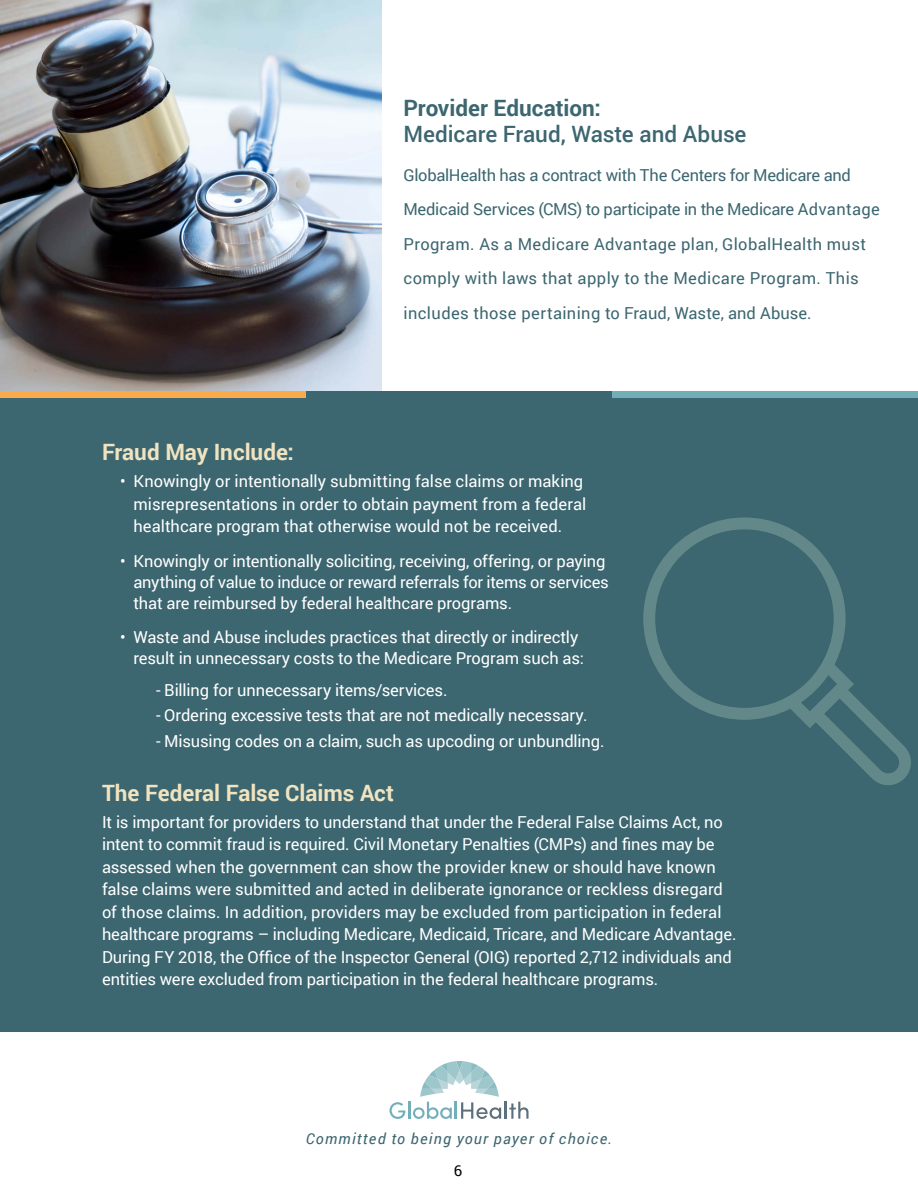
<style>
.page{position:relative;width:918px;height:1188px;background:#fff}
.page>*{position:absolute;margin:0;border:0;box-sizing:border-box;transform-origin:0 0}
.t1{font:700 22.5px "Roboto";color:#f0e3c0}
.t2{font:500 22.5px "Roboto";color:#3c6670}
.t3{font:700 22.5px "Roboto";color:#3c6670}
.t4{font:16.5px/22.5px "Roboto";letter-spacing:-.005em;color:#fff}
.t5{font:16.5px/34.5px "Roboto";letter-spacing:.015em;color:#3c6670}
.t6{font:italic 15px "Roboto";letter-spacing:.08em;color:#3c6670}
.t7{font:15px "Roboto";color:#000}
</style>
<div class="page">
<img style="left:0;top:1px;width:381px;height:390px">
<div style="left:0;top:396px;width:918px;height:635px;background:#3c6670"></div>
<div style="left:0;top:391px;width:306px;height:6px;background:#faaa4a"></div>
<div style="left:306px;top:391px;width:306px;height:6px;background:#3c6670"></div>
<div style="left:612px;top:391px;width:306px;height:6px;background:#72aeb5"></div>
<svg style="left:643px;top:517px;width:268px;height:268px"></svg>
<svg style="left:389px;top:1061px;width:140px;height:58px"></svg>
<h1 class="t3" style="left:404px;top:92px;width:199px">Provider Education:</h1>
<h1 class="t2" style="left:404px;top:118px;width:344px">Medicare Fraud, Waste and Abuse</h1>
<p class="t5" style="left:404px;top:157px;width:478px">GlobalHealth has a contract with The Centers for Medicare and Medicaid Services (CMS) to participate in the Medicare Advantage Program. As a Medicare Advantage plan, GlobalHealth must comply with laws that apply to the Medicare Program. This includes those pertaining to Fraud, Waste, and Abuse.</p>
<h1 class="t1" style="left:102px;top:437px;width:193px">Fraud May Include:</h1>
<p class="t4" style="left:133px;top:470px;width:454px;text-indent:-13px">• Knowingly or intentionally submitting false claims or making misrepresentations in order to obtain payment from a federal healthcare program that otherwise would not be received.</p>
<p class="t4" style="left:133px;top:550px;width:477px;line-height:21px;text-indent:-13px">• Knowingly or intentionally soliciting, receiving, offering, or paying anything of value to induce or reward referrals for items or services that are reimbursed by federal healthcare programs.</p>
<p class="t4" style="left:133px;top:626px;width:452px;line-height:21px;text-indent:-13px">• Waste and Abuse includes practices that directly or indirectly result in unnecessary costs to the Medicare Program such as:</p>
<p class="t4" style="left:156px;top:678px;width:293px">- Billing for unnecessary items/services.</p>
<p class="t4" style="left:156px;top:704px;width:433px">- Ordering excessive tests that are not medically necessary.</p>
<p class="t4" style="left:156px;top:729px;width:450px">- Misusing codes on a claim, such as upcoding or unbundling.</p>
<h1 class="t1" style="left:102px;top:777px;width:294px">The Federal False Claims Act</h1>
<p class="t4" style="left:102px;top:810px;width:636px">It is important for providers to understand that under the Federal False Claims Act, no intent to commit fraud is required. Civil Monetary Penalties (CMPs) and fines may be assessed when the government can show the provider knew or should have known false claims were submitted and acted in deliberate ignorance or reckless disregard of those claims. In addition, providers may be excluded from participation in federal healthcare programs – including Medicare, Medicaid, Tricare, and Medicare Advantage.<br>During FY 2018, the Office of the Inspector General (OIG) reported 2,712 individuals and entities were excluded from participation in the federal healthcare programs.</p>
<p class="t6" style="left:306px;top:1128px;width:308px">Committed to being your payer of choice.</p>
<p class="t7" style="left:454px;top:1160px;width:10px">6</p>
</div>
